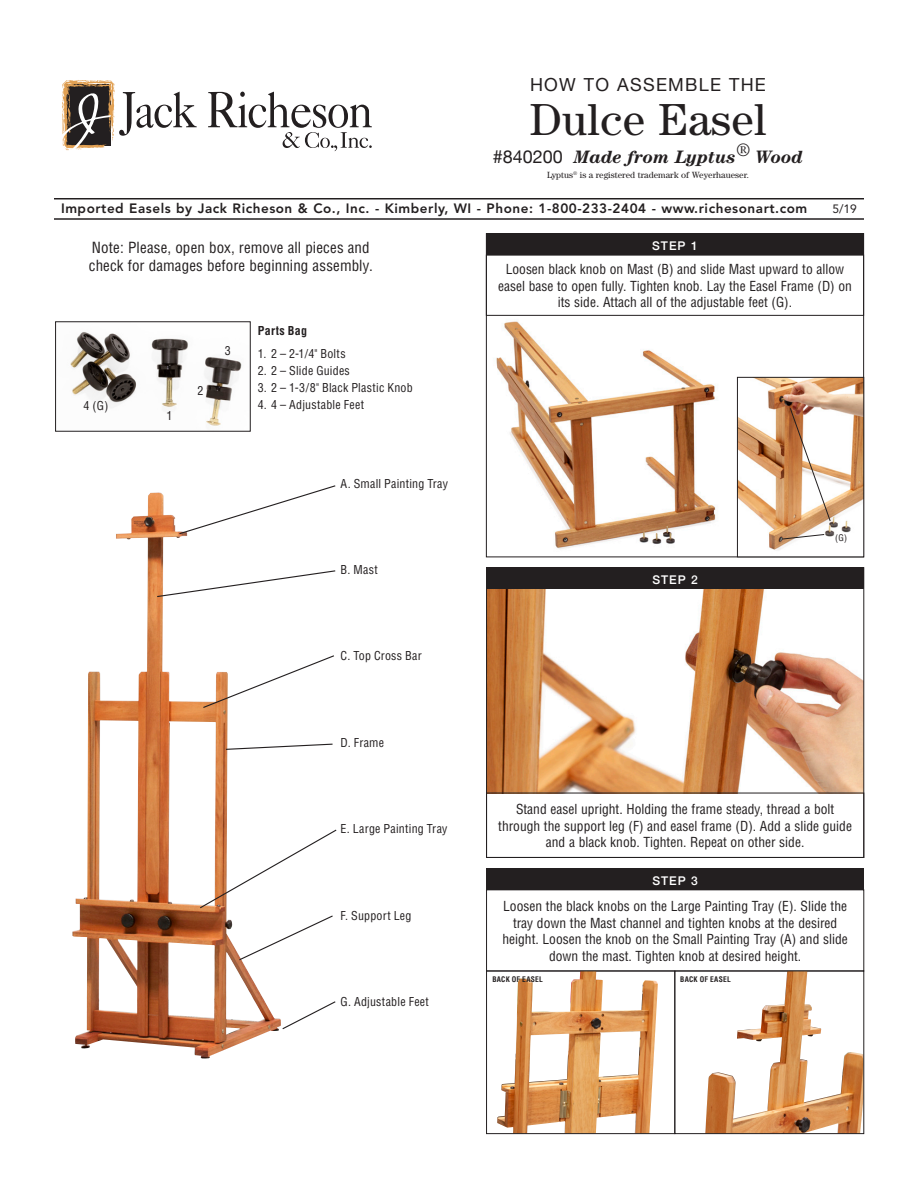
<style>
.page{position:relative;width:918px;height:1188px;background:#fff}
.page>*{position:absolute;margin:0;border:0;box-sizing:border-box;transform-origin:0 0}
.t1{font:45px "Century";letter-spacing:.005em;color:#231f20}
.t2{font:italic 700 18px "Century";color:#231f20}
.t3{font:18px "Helvetica Neue";letter-spacing:.07em;color:#231f20}
.t4{font:condensed 15px "Helvetica";letter-spacing:.01em;color:#231f20}
.t5{font:condensed 13.5px/16.5px "Helvetica";color:#231f20;text-align:center}
.t6{font:800 13.5px "Avenir";letter-spacing:.04em;color:#231f20}
.t7{font:condensed 12px "Helvetica";letter-spacing:.02em;color:#231f20}
.t8{font:500 12px "Helvetica Neue";letter-spacing:.08em;color:#fff}
.t9{font:700 condensed 12px "Helvetica";letter-spacing:.03em;color:#231f20}
.t10{font:12px "Avenir";color:#231f20}
.t11{font:9px "Century";color:#231f20}
.t12{font:condensed 9px "Helvetica";color:#231f20}
.t13{font:700 condensed 7.5px "Helvetica";letter-spacing:.035em;color:#231f20}
.s1{font-family:"Helvetica Neue";font-weight:400;font-style:normal}
</style>
<div class="page">
<hr style="left:54px;top:218px;width:810px;height:2px;background:#231f20">
<hr style="left:54px;top:198px;width:810px;height:2px;background:#231f20">
<img style="left:70px;top:332px;width:172px;height:94px">
<div style="left:55px;top:321px;width:196px;height:111px;border:1px solid #231f20"></div>
<img style="left:72px;top:492px;width:209px;height:567px">
<svg style="left:178px;top:485px;width:158px;height:50px"></svg>
<svg style="left:156px;top:570px;width:180px;height:28px"></svg>
<svg style="left:202px;top:654px;width:132px;height:55px"></svg>
<svg style="left:225px;top:743px;width:108px;height:8px"></svg>
<svg style="left:199px;top:829px;width:138px;height:132px"></svg>
<svg style="left:282px;top:1001px;width:54px;height:29px"></svg>
<svg style="left:208px;top:92px;width:164px;height:59px"></svg>
<svg style="left:62px;top:80px;width:135px;height:71px"></svg>
<img style="left:496px;top:321px;width:220px;height:228px">
<img style="left:739px;top:379px;width:123px;height:171px">
<div style="left:737px;top:377px;width:127px;height:180px;border:1px solid #231f20"></div>
<svg style="left:789px;top:407px;width:42px;height:115px"></svg>
<svg style="left:781px;top:534px;width:44px;height:6px"></svg>
<div style="left:486px;top:255px;width:378px;height:61px;border:1px solid #231f20"></div>
<div style="left:486px;top:234px;width:378px;height:21px;background:#231f20"></div>
<img style="left:488px;top:589px;width:374px;height:204px">
<div style="left:486px;top:793px;width:378px;height:65px;border:1px solid #231f20"></div>
<div style="left:486px;top:567px;width:378px;height:22px;background:#231f20"></div>
<div style="left:486px;top:889px;width:378px;height:82px;border:1px solid #231f20"></div>
<div style="left:486px;top:868px;width:378px;height:21px;background:#231f20"></div>
<img style="left:497px;top:973px;width:161px;height:159px">
<div style="left:486px;top:971px;width:189px;height:163px;border:1px solid #231f20"></div>
<img style="left:705px;top:973px;width:157px;height:159px">
<div style="left:674px;top:971px;width:190px;height:163px;border:1px solid #231f20"></div>
<p class="t3" style="left:530px;top:72px;width:237px">HOW TO ASSEMBLE THE</p>
<p class="t1" style="left:529px;top:93px;width:239px">Dulce Easel</p>
<p class="t2" style="left:493px;top:146px;width:312px"><span class="s1">#840200</span> Made from Lyptus<sup>®</sup> Wood</p>
<p class="t11" style="left:547px;top:170px;width:203px">Lyptus<sup>®</sup> is a registered trademark of Weyerhaueser.</p>
<p class="t6" style="left:61px;top:201px;width:748px">Imported Easels by Jack Richeson &amp; Co., Inc. - Kimberly, WI - Phone: 1-800-233-2404 - www.richesonart.com</p>
<p class="t10" style="left:832px;top:202px;width:26px">5/19</p>
<p class="t4" style="left:92px;top:238px;width:279px">Note: Please, open box, remove all pieces and</p>
<p class="t8" style="left:652px;top:236px;width:47px">STEP 1</p>
<p class="t4" style="left:89px;top:256px;width:285px">check for damages before beginning assembly.</p>
<p class="t5" style="left:498px;top:261px;width:355px">Loosen black knob on Mast (B) and slide Mast upward to allow easel base to open fully. Tighten knob. Lay the Easel Frame (D) on its side. Attach all of the adjustable feet (G).</p>
<p class="t7" style="left:84px;top:399px;width:26px">4 (G)</p>
<p class="t7" style="left:167px;top:408px;width:7px">1</p>
<p class="t7" style="left:198px;top:383px;width:7px">2</p>
<p class="t7" style="left:225px;top:343px;width:7px">3</p>
<p class="t9" style="left:258px;top:323px;width:51px">Parts Bag</p>
<p class="t7" style="left:258px;top:346px;width:89px">1. 2 – 2-1/4" Bolts</p>
<p class="t7" style="left:258px;top:363px;width:94px">2. 2 – Slide Guides</p>
<p class="t7" style="left:258px;top:380px;width:156px">3. 2 – 1-3/8" Black Plastic Knob</p>
<p class="t7" style="left:258px;top:397px;width:108px">4. 4 – Adjustable Feet</p>
<p class="t7" style="left:341px;top:476px;width:109px">A. Small Painting Tray</p>
<p class="t7" style="left:341px;top:562px;width:39px">B. Mast</p>
<p class="t7" style="left:341px;top:649px;width:83px">C. Top Cross Bar</p>
<p class="t7" style="left:341px;top:735px;width:45px">D. Frame</p>
<p class="t7" style="left:341px;top:821px;width:108px">E. Large Painting Tray</p>
<p class="t7" style="left:341px;top:908px;width:72px">F. Support Leg</p>
<p class="t7" style="left:341px;top:994px;width:90px">G. Adjustable Feet</p>
<p class="t8" style="left:652px;top:570px;width:47px">STEP 2</p>
<p class="t12" style="left:835px;top:533px;width:14px">(G)</p>
<p class="t5" style="left:498px;top:801px;width:355px">Stand easel upright. Holding the frame steady, thread a bolt through the support leg (F) and easel frame (D). Add a slide guide and a black knob. Tighten. Repeat on other side.</p>
<p class="t8" style="left:652px;top:871px;width:47px">STEP 3</p>
<p class="t5" style="left:502px;top:898px;width:347px">Loosen the black knobs on the Large Painting Tray (E). Slide the tray down the Mast channel and tighten knobs at the desired height. Loosen the knob on the Small Painting Tray (A) and slide down the mast. Tighten knob at desired height.</p>
<p class="t13" style="left:492px;top:975px;width:52px">BACK OF EASEL</p>
<p class="t13" style="left:680px;top:975px;width:52px">BACK OF EASEL</p>
</div>
